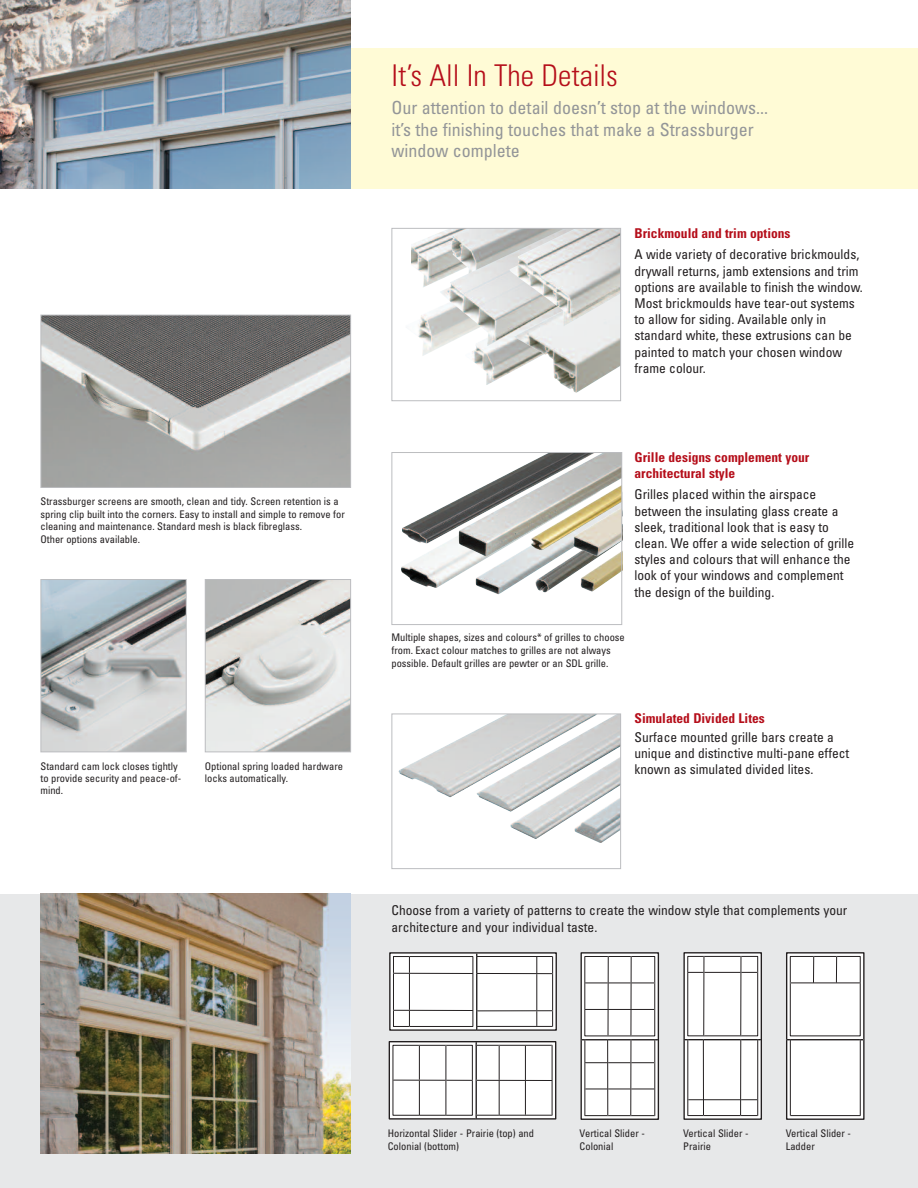
<style>
.page{position:relative;width:918px;height:1188px;background:#fff}
.page>*{position:absolute;margin:0;border:0;box-sizing:border-box;transform-origin:0 0}
.t1{font:300 condensed 30px "Univers";color:#b50e1a}
.t2{font:condensed 18px/21.6px "Univers";color:#939598}
.t3{font:condensed 13.5px/16.2px "Univers";color:#231f20}
.t4{font:700 condensed 13.5px/16.2px "Univers";color:#b50e1a}
.t5{font:condensed 10.5px/12.6px "Univers";color:#231f20}
</style>
<div class="page">
<div style="left:0;top:49px;width:918px;height:140px;background:#fffbd6"></div>
<div style="left:0;top:894px;width:918px;height:294px;background:#e7e8e9"></div>
<img style="left:0;top:0;width:351px;height:189px">
<img style="left:207px;top:581px;width:142px;height:169px">
<div style="left:205px;top:579px;width:146px;height:173px;border:1px solid #bcbdc0"></div>
<img style="left:42px;top:581px;width:143px;height:169px">
<div style="left:40px;top:579px;width:147px;height:173px;border:1px solid #bcbdc0"></div>
<img style="left:42px;top:317px;width:307px;height:169px">
<div style="left:40px;top:315px;width:311px;height:173px;border:1px solid #bcbdc0"></div>
<img style="left:398px;top:716px;width:221px;height:127px">
<div style="left:392px;top:714px;width:229px;height:155px;border:1px solid #bcbdc0"></div>
<img style="left:401px;top:557px;width:219px;height:37px">
<img style="left:402px;top:454px;width:218px;height:103px">
<div style="left:392px;top:452px;width:230px;height:173px;border:1px solid #bcbdc0"></div>
<div style="left:684px;top:953px;width:77px;height:166px;background:#fff"></div>
<div style="left:683px;top:952px;width:79px;height:168px;border:1px solid #231f20"></div>
<div style="left:688px;top:956px;width:70px;height:80px;border:1px solid #231f20"></div>
<hr style="left:688px;top:972px;width:70px;height:1px;background:#231f20">
<hr style="left:703px;top:956px;width:1px;height:80px;background:#231f20">
<hr style="left:688px;top:1099px;width:70px;height:1px;background:#231f20">
<hr style="left:684px;top:1039px;width:77px;height:1px;background:#231f20">
<hr style="left:688px;top:1040px;width:1px;height:76px;background:#231f20">
<hr style="left:757px;top:1040px;width:1px;height:76px;background:#231f20">
<hr style="left:688px;top:1115px;width:70px;height:1px;background:#231f20">
<hr style="left:740px;top:956px;width:1px;height:80px;background:#231f20">
<hr style="left:740px;top:1040px;width:1px;height:75px;background:#231f20">
<hr style="left:703px;top:1040px;width:1px;height:75px;background:#231f20">
<div style="left:787px;top:953px;width:77px;height:166px;background:#fff"></div>
<div style="left:786px;top:952px;width:79px;height:168px;border:1px solid #231f20"></div>
<div style="left:790px;top:956px;width:70px;height:80px;border:1px solid #231f20"></div>
<hr style="left:790px;top:983px;width:70px;height:1px;background:#231f20">
<svg style="left:813px;top:956px;width:1px;height:27px"></svg>
<hr style="left:787px;top:1039px;width:76px;height:1px;background:#231f20">
<hr style="left:790px;top:1040px;width:1px;height:76px;background:#231f20">
<hr style="left:860px;top:1040px;width:1px;height:76px;background:#231f20">
<hr style="left:790px;top:1115px;width:70px;height:1px;background:#231f20">
<svg style="left:836px;top:956px;width:1px;height:27px"></svg>
<div style="left:581px;top:953px;width:77px;height:166px;background:#fff"></div>
<div style="left:581px;top:952px;width:78px;height:168px;border:1px solid #231f20"></div>
<div style="left:585px;top:956px;width:70px;height:80px;border:1px solid #231f20"></div>
<hr style="left:585px;top:983px;width:70px;height:1px;background:#231f20">
<hr style="left:608px;top:957px;width:1px;height:79px;background:#231f20">
<hr style="left:585px;top:1089px;width:70px;height:1px;background:#231f20">
<hr style="left:581px;top:1039px;width:77px;height:1px;background:#231f20">
<hr style="left:585px;top:1040px;width:1px;height:76px;background:#231f20">
<hr style="left:655px;top:1040px;width:1px;height:76px;background:#231f20">
<hr style="left:585px;top:1115px;width:70px;height:1px;background:#231f20">
<hr style="left:631px;top:956px;width:1px;height:80px;background:#231f20">
<hr style="left:585px;top:1009px;width:70px;height:1px;background:#231f20">
<hr style="left:585px;top:1062px;width:70px;height:1px;background:#231f20">
<hr style="left:630px;top:1040px;width:1px;height:76px;background:#231f20">
<hr style="left:607px;top:1040px;width:1px;height:76px;background:#231f20">
<div style="left:390px;top:953px;width:166px;height:77px;background:#fff"></div>
<div style="left:389px;top:952px;width:168px;height:79px;border:1px solid #231f20"></div>
<div style="left:393px;top:956px;width:80px;height:71px;border:1px solid #231f20"></div>
<hr style="left:409px;top:957px;width:1px;height:69px;background:#231f20">
<hr style="left:393px;top:1010px;width:80px;height:1px;background:#231f20">
<hr style="left:536px;top:957px;width:1px;height:70px;background:#231f20">
<hr style="left:476px;top:953px;width:1px;height:77px;background:#231f20">
<hr style="left:477px;top:1026px;width:76px;height:1px;background:#231f20">
<hr style="left:477px;top:956px;width:76px;height:1px;background:#231f20">
<hr style="left:552px;top:957px;width:1px;height:69px;background:#231f20">
<hr style="left:393px;top:973px;width:80px;height:1px;background:#231f20">
<hr style="left:477px;top:973px;width:76px;height:1px;background:#231f20">
<hr style="left:477px;top:1010px;width:76px;height:1px;background:#231f20">
<div style="left:389px;top:1042px;width:167px;height:77px;background:#fff"></div>
<div style="left:389px;top:1041px;width:167px;height:79px;border:1px solid #231f20"></div>
<div style="left:393px;top:1045px;width:80px;height:70px;border:1px solid #231f20"></div>
<hr style="left:419px;top:1045px;width:1px;height:70px;background:#231f20">
<hr style="left:525px;top:1045px;width:1px;height:70px;background:#231f20">
<hr style="left:476px;top:1042px;width:1px;height:77px;background:#231f20">
<hr style="left:476px;top:1115px;width:76px;height:1px;background:#231f20">
<hr style="left:476px;top:1045px;width:76px;height:1px;background:#231f20">
<hr style="left:552px;top:1045px;width:1px;height:70px;background:#231f20">
<hr style="left:393px;top:1080px;width:79px;height:1px;background:#231f20">
<hr style="left:446px;top:1045px;width:1px;height:70px;background:#231f20">
<hr style="left:499px;top:1045px;width:1px;height:70px;background:#231f20">
<hr style="left:476px;top:1080px;width:76px;height:1px;background:#231f20">
<img style="left:40px;top:894px;width:311px;height:260px">
<img style="left:418px;top:307px;width:24px;height:49px">
<img style="left:412px;top:232px;width:28px;height:55px">
<img style="left:472px;top:346px;width:42px;height:39px">
<img style="left:440px;top:230px;width:74px;height:116px">
<img style="left:514px;top:326px;width:105px;height:67px">
<img style="left:510px;top:230px;width:109px;height:96px">
<div style="left:392px;top:228px;width:229px;height:173px;border:1px solid #bcbdc0"></div>
<p class="t5" style="left:40px;top:496px;width:306px">Strassburger screens are smooth, clean and tidy. Screen retention is a spring clip built into the corners. Easy to install and simple to remove for cleaning and maintenance. Standard mesh is black fibreglass.<br>Other options available.</p>
<p class="t5" style="left:40px;top:761px;width:142px;line-height:12px">Standard cam lock closes tightly to provide security and peace-of&shy;mind.</p>
<p class="t5" style="left:205px;top:761px;width:140px;line-height:12px">Optional spring loaded hardware locks automatically.</p>
<h1 class="t1" style="left:392px;top:65px;width:228px">It’s All In The Details</h1>
<h2 class="t2" style="left:391px;top:98px;width:378px">Our attention to detail doesn’t stop at the windows... it’s the finishing touches that make a Strassburger window complete</h2>
<p class="t4" style="left:634px;top:226px;width:158px">Brickmould and trim options</p>
<p class="t3" style="left:634px;top:248px;width:230px">A wide variety of decorative brickmoulds, drywall returns, jamb extensions and trim options are available to finish the window.<br>Most brickmoulds have tear-out systems to allow for siding. Available only in standard white, these extrusions can be painted to match your chosen window frame colour.</p>
<p class="t4" style="left:634px;top:450px;width:176px">Grille designs complement your architectural style</p>
<p class="t3" style="left:634px;top:488px;width:221px">Grilles placed within the airspace between the insulating glass create a sleek, traditional look that is easy to clean. We offer a wide selection of grille styles and colours that will enhance the look of your windows and complement the design of the building.</p>
<p class="t5" style="left:391px;top:632px;width:235px">Multiple shapes, sizes and colours* of grilles to choose from. Exact colour matches to grilles are not always possible. Default grilles are pewter or an SDL grille.</p>
<p class="t4" style="left:635px;top:711px;width:132px">Simulated Divided Lites</p>
<p class="t3" style="left:634px;top:730px;width:216px">Surface mounted grille bars create a unique and distinctive multi-pane effect known as simulated divided lites.</p>
<p class="t3" style="left:391px;top:904px;width:457px">Choose from a variety of patterns to create the window style that complements your architecture and your individual taste.</p>
<p class="t5" style="left:388px;top:1128px;width:148px">Horizontal Slider - Prairie (top) and<br>Colonial (bottom)</p>
<p class="t5" style="left:580px;top:1128px;width:67px">Vertical Slider -<br>Colonial</p>
<p class="t5" style="left:683px;top:1128px;width:67px">Vertical Slider -<br>Prairie</p>
<p class="t5" style="left:786px;top:1128px;width:67px">Vertical Slider -<br>Ladder</p>
</div>
